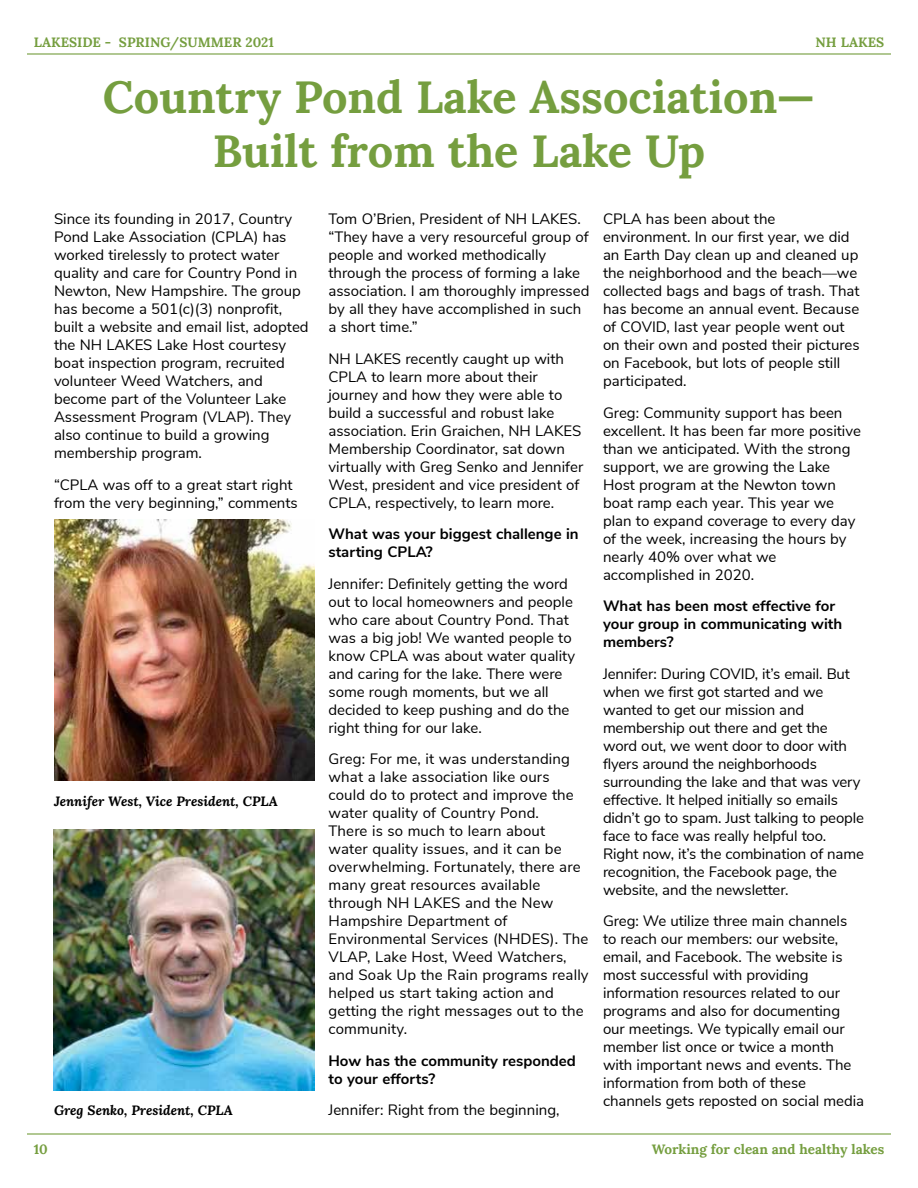
<style>
.page{position:relative;width:918px;height:1188px;background:#fff}
.page>*{position:absolute;margin:0;border:0;box-sizing:border-box;transform-origin:0 0}
.t1{font:700 45px/54px "Lora";color:#759e3f;text-align:center}
.t2{font:15px/18px "Nunito Sans";color:#000}
.t3{font:700 15px/18px "Nunito Sans";color:#000}
.t4{font:italic 700 13.5px "Lora";color:#000}
.t5{font:700 13.5px "Lora";color:#759e3f}
.t6{font:700 13.5px "Lora";color:#759e3f}
</style>
<div class="page">
<hr style="left:27px;top:1133px;width:864px;height:2px;background:#759e3f">
<hr style="left:27px;top:53px;width:864px;height:2px;background:#759e3f">
<img style="left:54px;top:520px;width:261px;height:261px">
<img style="left:54px;top:829px;width:261px;height:261px">
<p class="t6" style="left:34px;top:32px;width:242px">LAKESIDE - SPRING/SUMMER 2021</p>
<p class="t5" style="left:816px;top:32px;width:70px">NH LAKES</p>
<h1 class="t1" style="left:103px;top:67px;width:713px">Country Pond Lake Association—<br>Built from the Lake Up</h1>
<p class="t2" style="left:54px;top:209px;width:256px">Since its founding in 2017, Country<br>Pond Lake Association (CPLA) has worked tirelessly to protect water quality and care for Country Pond in<br>Newton, New Hampshire. The group has become a 501(c)(3) nonprofit, built a website and email list, adopted the NH LAKES Lake Host courtesy boat inspection program, recruited volunteer Weed Watchers, and become part of the Volunteer Lake<br>Assessment Program (VLAP). They also continue to build a growing membership program.</p>
<p class="t2" style="left:54px;top:475px;width:245px">“CPLA was off to a great start right from the very beginning,” comments</p>
<p class="t4" style="left:54px;top:792px;width:226px">Jennifer West, Vice President, CPLA</p>
<p class="t4" style="left:54px;top:1101px;width:180px">Greg Senko, President, CPLA</p>
<p class="t2" style="left:328px;top:209px;width:262px">Tom O’Brien, President of NH LAKES. “They have a very resourceful group of people and worked methodically through the process of forming a lake association. I am thoroughly impressed by all they have accomplished in such a short time.”</p>
<p class="t2" style="left:328px;top:349px;width:256px">NH LAKES recently caught up with CPLA to learn more about their journey and how they were able to build a successful and robust lake association. Erin Graichen, NH LAKES Membership Coordinator, sat down virtually with Greg Senko and Jennifer West, president and vice president of CPLA, respectively, to learn more.</p>
<p class="t3" style="left:328px;top:524px;width:252px">What was your biggest challenge in starting CPLA?</p>
<p class="t2" style="left:328px;top:574px;width:248px">Jennifer: Definitely getting the word out to local homeowners and people who care about Country Pond. That was a big job! We wanted people to know CPLA was about water quality and caring for the lake. There were some rough moments, but we all decided to keep pushing and do the right thing for our lake.</p>
<p class="t2" style="left:328px;top:749px;width:262px">Greg: For me, it was understanding what a lake association like ours could do to protect and improve the water quality of Country Pond.<br>There is so much to learn about<br>water quality issues, and it can be overwhelming. Fortunately, there are many great resources available through NH LAKES and the New<br>Hampshire Department of<br>Environmental Services (NHDES). The<br>VLAP, Lake Host, Weed Watchers, and Soak Up the Rain programs really helped us start taking action and getting the right messages out to the community.</p>
<p class="t3" style="left:328px;top:1051px;width:249px">How has the community responded to your efforts?</p>
<p class="t2" style="left:328px;top:1100px;width:233px">Jennifer: Right from the beginning,</p>
<p class="t2" style="left:603px;top:209px;width:258px">CPLA has been about the environment. In our first year, we did an Earth Day clean up and cleaned up the neighborhood and the beach—we collected bags and bags of trash. That has become an annual event. Because of COVID, last year people went out on their own and posted their pictures on Facebook, but lots of people still participated.</p>
<p class="t2" style="left:603px;top:403px;width:259px">Greg: Community support has been excellent. It has been far more positive than we anticipated. With the strong support, we are growing the Lake<br>Host program at the Newton town boat ramp each year. This year we plan to expand coverage to every day of the week, increasing the hours by nearly 40% over what we accomplished in 2020.</p>
<p class="t3" style="left:603px;top:596px;width:241px">What has been most effective for your group in communicating with members?</p>
<p class="t2" style="left:603px;top:664px;width:263px">Jennifer: During COVID, it’s email. But when we first got started and we wanted to get our mission and membership out there and get the word out, we went door to door with flyers around the neighborhoods surrounding the lake and that was very effective. It helped initially so emails didn’t go to spam. Just talking to people face to face was really helpful too.<br>Right now, it’s the combination of name recognition, the Facebook page, the website, and the newsletter.</p>
<p class="t2" style="left:603px;top:911px;width:263px">Greg: We utilize three main channels to reach our members: our website, email, and Facebook. The website is most successful with providing information resources related to our programs and also for documenting our meetings. We typically email our member list once or twice a month with important news and events. The information from both of these channels gets reposted on social media</p>
<p class="t5" style="left:34px;top:1139px;width:16px">10</p>
<p class="t5" style="left:652px;top:1139px;width:234px">Working for clean and healthy lakes</p>
</div>
